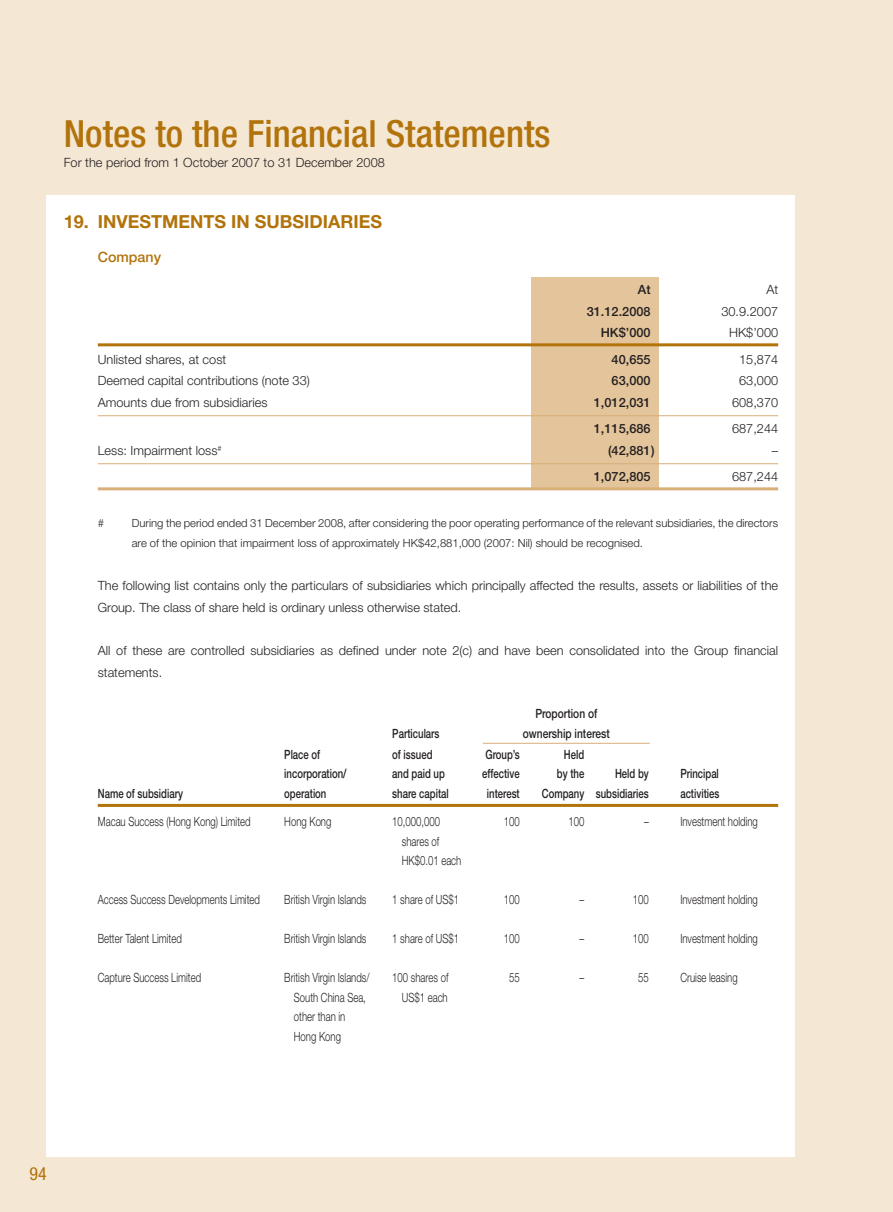
<style>
.page{position:relative;width:893px;height:1212px;background:#f4e7d4}
.page>*{position:absolute;margin:0;border:0;box-sizing:border-box;transform-origin:0 0}
.t1{font:500 condensed 37.5px "Helvetica Neue LT Std";color:#b2730b}
.t2{font:700 18px "Helvetica Neue LT Std";color:#b2730b}
.t3{font:condensed 18px "Helvetica Neue LT Std";color:#b2730b}
.t4{font:500 14.25px "Helvetica Neue LT Std";color:#b2730b}
.t5{font:300 12.75px/21.8px "Helvetica Neue LT Std";color:#231f20}
.t6{font:300 12.75px/19.5px "Helvetica Neue LT Std";color:#231f20;scale:.75 1}
.t7{font:500 12.75px "Helvetica Neue LT Std";color:#231f20;scale:.75 1}
.t8{font:500 12.75px "Helvetica Neue LT Std";color:#231f20}
.t9{font:500 12.75px "Helvetica Neue LT Std";color:#231f20;scale:.8 1}
.t10{font:300 11.25px/19.5px "Helvetica Neue LT Std";color:#231f20}
</style>
<div class="page">
<div style="left:47px;top:196px;width:748px;height:961px;background:#fff"></div>
<div style="left:531px;top:277px;width:128px;height:212px;background:#e4c49b"></div>
<hr style="left:98px;top:343px;width:680px;height:3px;background:#b2730b">
<hr style="left:98px;top:415px;width:680px;height:1px;background:#d8af78">
<hr style="left:98px;top:463px;width:680px;height:1px;background:#d8af78">
<hr style="left:98px;top:487px;width:680px;height:3px;background:#d8af78">
<hr style="left:483px;top:743px;width:167px;height:1px;background:#d8af78">
<hr style="left:98px;top:804px;width:680px;height:3px;background:#b2730b">
<h1 class="t1" style="left:64px;top:121px;width:488px">Notes to the Financial Statements</h1>
<p class="t5" style="left:64px;top:153px;width:323px">For the period from 1 October 2007 to 31 December 2008</p>
<h2 class="t2" style="left:64px;top:211px;width:320px">19. INVESTMENTS IN SUBSIDIARIES</h2>
<p class="t4" style="left:98px;top:249px;width:65px">Company</p>
<p class="t8" style="left:638px;top:282px;width:14px">At</p>
<p class="t5" style="left:766px;top:280px;width:13px">At</p>
<p class="t8" style="left:587px;top:304px;width:65px">31.12.2008</p>
<p class="t5" style="left:721px;top:301px;width:58px">30.9.2007</p>
<p class="t8" style="left:601px;top:325px;width:51px">HK$’000</p>
<p class="t5" style="left:729px;top:323px;width:51px">HK$’000</p>
<p class="t5" style="left:98px;top:349px;width:130px">Unlisted shares, at cost</p>
<p class="t8" style="left:612px;top:352px;width:40px">40,655</p>
<p class="t5" style="left:739px;top:349px;width:40px">15,874</p>
<p class="t5" style="left:98px;top:371px;width:214px">Deemed capital contributions (note 33)</p>
<p class="t8" style="left:612px;top:373px;width:40px">63,000</p>
<p class="t5" style="left:739px;top:371px;width:40px">63,000</p>
<p class="t5" style="left:98px;top:393px;width:171px">Amounts due from subsidiaries</p>
<p class="t8" style="left:594px;top:395px;width:58px">1,012,031</p>
<p class="t5" style="left:732px;top:393px;width:48px">608,370</p>
<p class="t8" style="left:594px;top:421px;width:58px">1,115,686</p>
<p class="t5" style="left:732px;top:419px;width:48px">687,244</p>
<p class="t5" style="left:98px;top:441px;width:125px">Less: Impairment loss<sup>#</sup></p>
<p class="t8" style="left:608px;top:443px;width:48px">(42,881 )</p>
<p class="t5" style="left:772px;top:441px;width:8px">–</p>
<p class="t8" style="left:594px;top:469px;width:58px">1,072,805</p>
<p class="t5" style="left:732px;top:467px;width:48px">687,244</p>
<p class="t10" style="left:98px;top:514px;width:8px">#</p>
<p class="t10" style="left:132px;top:514px;width:648px">During the period ended 31 December 2008, after considering the poor operating performance of the relevant subsidiaries, the directors are of the opinion that impairment loss of approximately HK$42,881,000 (2007: Nil) should be recognised.</p>
<p class="t5" style="left:98px;top:576px;width:682px">The following list contains only the particulars of subsidiaries which principally affected the results, assets or liabilities of the<br>Group. The class of share held is ordinary unless otherwise stated.</p>
<p class="t5" style="left:98px;top:641px;width:682px">All of these are controlled subsidiaries as defined under note 2(c) and have been consolidated into the Group financial statements.</p>
<p class="t9" style="left:535px;top:706px;width:79px">Proportion of</p>
<p class="t7" style="left:392px;top:726px;width:65px">Particulars</p>
<p class="t9" style="left:523px;top:726px;width:110px">ownership interest</p>
<p class="t7" style="left:284px;top:747px;width:49px">Place of</p>
<p class="t7" style="left:392px;top:747px;width:55px">of issued</p>
<p class="t7" style="left:485px;top:747px;width:47px">Group’s</p>
<p class="t7" style="left:564px;top:747px;width:29px">Held</p>
<p class="t7" style="left:284px;top:766px;width:85px">incorporation/</p>
<p class="t7" style="left:392px;top:766px;width:72px">and paid up</p>
<p class="t7" style="left:482px;top:766px;width:52px">effective</p>
<p class="t7" style="left:557px;top:766px;width:38px">by the</p>
<p class="t7" style="left:615px;top:766px;width:47px">Held by</p>
<p class="t7" style="left:680px;top:766px;width:53px">Principal</p>
<p class="t7" style="left:98px;top:786px;width:115px">Name of subsidiary</p>
<p class="t7" style="left:284px;top:786px;width:58px">operation</p>
<p class="t7" style="left:392px;top:786px;width:77px">share capital</p>
<p class="t7" style="left:487px;top:786px;width:45px">interest</p>
<p class="t7" style="left:542px;top:786px;width:144px">Company subsidiaries</p>
<p class="t7" style="left:680px;top:786px;width:54px">activities</p>
<p class="t6" style="left:98px;top:813px;width:205px">Macau Success (Hong Kong) Limited</p>
<p class="t6" style="left:284px;top:813px;width:64px">Hong Kong</p>
<p class="t6" style="left:392px;top:813px;width:65px">10,000,000</p>
<p class="t6" style="left:504px;top:813px;width:23px">100</p>
<p class="t6" style="left:568px;top:813px;width:23px">100</p>
<p class="t6" style="left:644px;top:813px;width:8px">–</p>
<p class="t6" style="left:680px;top:813px;width:105px">Investment holding</p>
<p class="t6" style="left:402px;top:833px;width:81px">shares of<br>HK$0.01 each</p>
<p class="t6" style="left:98px;top:891px;width:218px">Access Success Developments Limited</p>
<p class="t6" style="left:284px;top:891px;width:111px">British Virgin Islands</p>
<p class="t6" style="left:392px;top:891px;width:91px">1 share of US$1</p>
<p class="t6" style="left:504px;top:891px;width:23px">100</p>
<p class="t6" style="left:580px;top:891px;width:8px">–</p>
<p class="t6" style="left:633px;top:891px;width:23px">100</p>
<p class="t6" style="left:680px;top:891px;width:105px">Investment holding</p>
<p class="t6" style="left:98px;top:930px;width:114px">Better Talent Limited</p>
<p class="t6" style="left:284px;top:930px;width:111px">British Virgin Islands</p>
<p class="t6" style="left:392px;top:930px;width:91px">1 share of US$1</p>
<p class="t6" style="left:504px;top:930px;width:23px">100</p>
<p class="t6" style="left:580px;top:930px;width:8px">–</p>
<p class="t6" style="left:633px;top:930px;width:23px">100</p>
<p class="t6" style="left:680px;top:930px;width:105px">Investment holding</p>
<p class="t6" style="left:98px;top:969px;width:139px">Capture Success Limited</p>
<p class="t6" style="left:284px;top:969px;width:115px">British Virgin Islands/</p>
<p class="t6" style="left:392px;top:969px;width:76px">100 shares of</p>
<p class="t6" style="left:509px;top:969px;width:16px">55</p>
<p class="t6" style="left:580px;top:969px;width:8px">–</p>
<p class="t6" style="left:638px;top:969px;width:16px">55</p>
<p class="t6" style="left:680px;top:969px;width:78px">Cruise leasing</p>
<p class="t6" style="left:294px;top:989px;width:98px">South China Sea,</p>
<p class="t6" style="left:402px;top:989px;width:63px">US$1 each</p>
<p class="t6" style="left:294px;top:1008px;width:70px">other than in<br>Hong Kong</p>
<h2 class="t3" style="left:29px;top:1167px;width:19px">94</h2>
</div>
